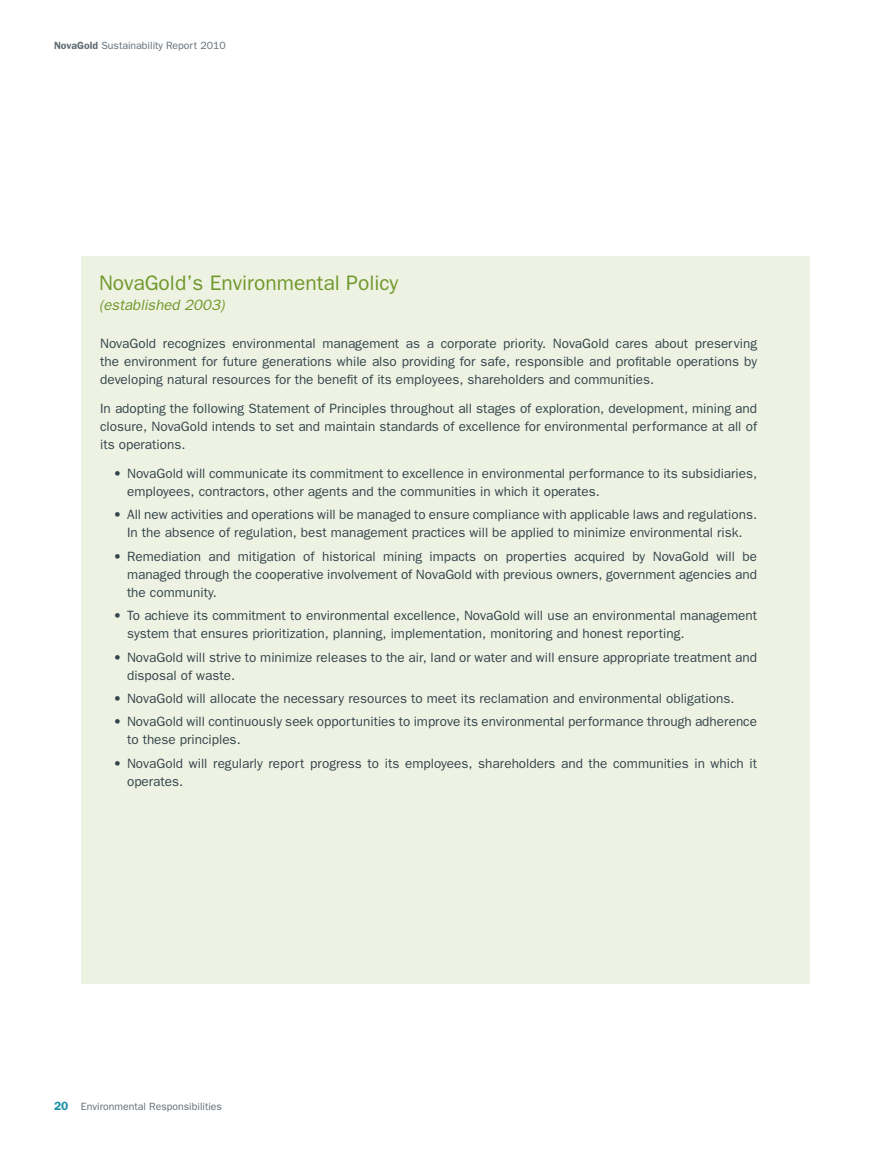
<style>
.page{position:relative;width:891px;height:1161px;background:#fff}
.page>*{position:absolute;margin:0;border:0;box-sizing:border-box;transform-origin:0 0}
.t1{font:21px "Franklin Gothic";color:#6f982b}
.t2{font:italic 15px "Franklin Gothic";color:#6f982b}
.t3{font:13.5px/18px "Franklin Gothic";color:#34454e}
.t4{font:10.5px "Franklin Gothic";color:#626d75}
.s1{font-weight:600}
.s2{font-weight:600;font-size:12px;color:#1e92a7}
</style>
<div class="page">
<div style="left:81px;top:256px;width:729px;height:728px;background:#eef2e2"></div>
<p class="t4" style="left:54px;top:39px;width:173px"><span class="s1">NovaGold</span> Sustainability Report 2010</p>
<h1 class="t1" style="left:99px;top:271px;width:301px">NovaGold’s Environmental Policy</h1>
<p class="t2" style="left:99px;top:297px;width:127px">(established 2003)</p>
<p class="t3" style="left:100px;top:335px;width:658px;text-align:justify">NovaGold recognizes environmental management as a corporate priority. NovaGold cares about preserving the environment for future generations while also providing for safe, responsible and profitable operations by developing natural resources for the benefit of its employees, shareholders and communities.</p>
<p class="t3" style="left:100px;top:399px;width:658px;text-align:justify">In adopting the following Statement of Principles throughout all stages of exploration, development, mining and closure, NovaGold intends to set and maintain standards of excellence for environmental performance at all of its operations.</p>
<p class="t3" style="left:127px;top:464px;width:632px;text-indent:-14px">• NovaGold will communicate its commitment to excellence in environmental performance to its subsidiaries, employees, contractors, other agents and the communities in which it operates.</p>
<p class="t3" style="left:114px;top:505px;width:645px;text-align:center">• All new activities and operations will be managed to ensure compliance with applicable laws and regulations.<br>In the absence of regulation, best management practices will be applied to minimize environmental risk.</p>
<p class="t3" style="left:127px;top:547px;width:632px;text-align:justify;text-indent:-13px">• Remediation and mitigation of historical mining impacts on properties acquired by NovaGold will be managed through the cooperative involvement of NovaGold with previous owners, government agencies and the community.</p>
<p class="t3" style="left:127px;top:606px;width:632px;text-indent:-14px">• To achieve its commitment to environmental excellence, NovaGold will use an environmental management system that ensures prioritization, planning, implementation, monitoring and honest reporting.</p>
<p class="t3" style="left:127px;top:648px;width:632px;text-indent:-14px">• NovaGold will strive to minimize releases to the air, land or water and will ensure appropriate treatment and disposal of waste.</p>
<p class="t3" style="left:114px;top:689px;width:622px">• NovaGold will allocate the necessary resources to meet its reclamation and environmental obligations.</p>
<p class="t3" style="left:127px;top:712px;width:632px;text-indent:-13px">• NovaGold will continuously seek opportunities to improve its environmental performance through adherence to these principles.</p>
<p class="t3" style="left:127px;top:754px;width:632px;text-indent:-13px">• NovaGold will regularly report progress to its employees, shareholders and the communities in which it operates.</p>
<p class="t4" style="left:54px;top:1100px;width:170px"><span class="s2">20</span> Environmental Responsibilities</p>
</div>
